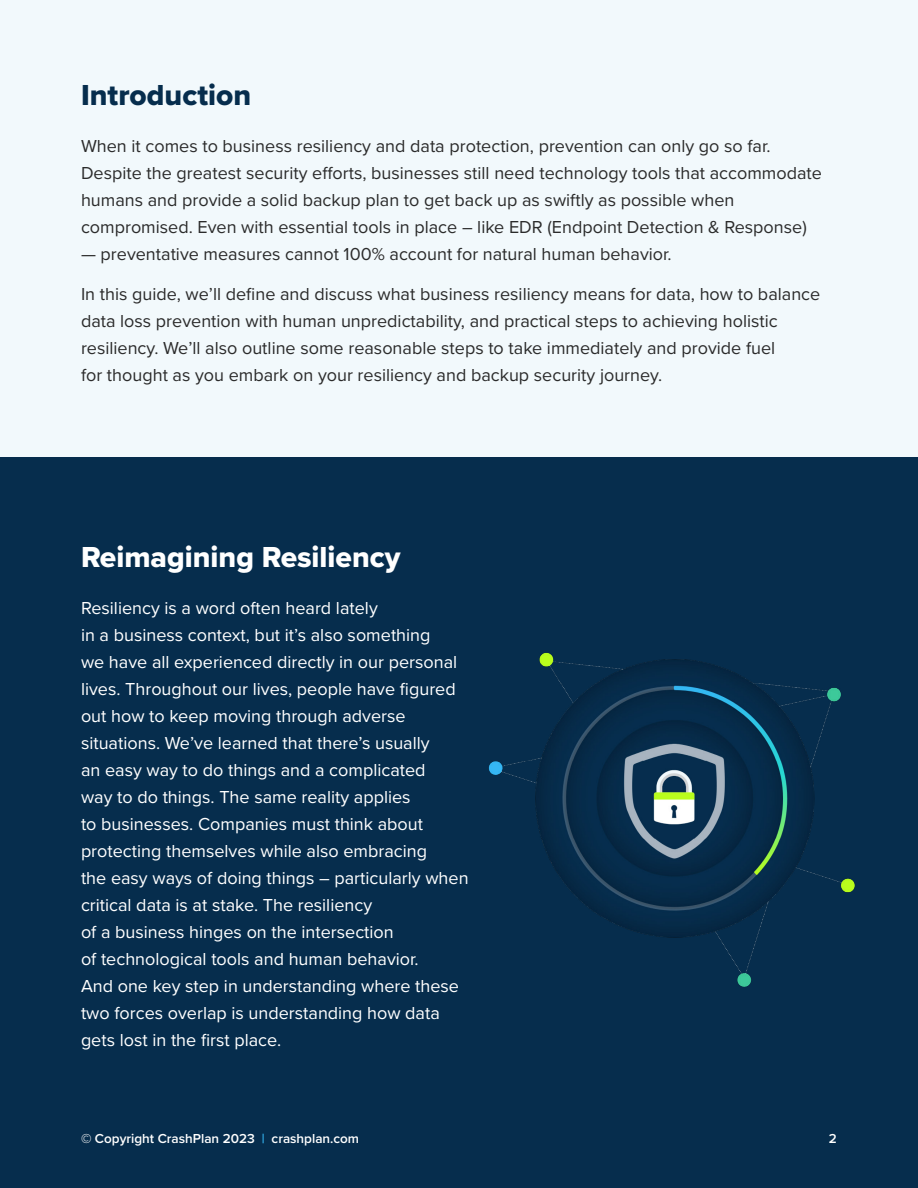
<style>
.page{position:relative;width:918px;height:1188px;background:#062d4d}
.page>*{position:absolute;margin:0;border:0;box-sizing:border-box;transform-origin:0 0}
.t1{font:30px "Proxima Nova Extrabld";color:#fff}
.t2{font:30px "Proxima Nova Extrabld";color:#062d4d}
.t3{font:18px/27px "Proxima Nova";color:#2b2b2b}
.t4{font:18px/27px "Proxima Nova";color:#fff}
.t5{font:600 13.5px "Proxima Nova";color:#fff}
.s1{color:#35b7f4}
</style>
<div class="page">
<div style="left:0;top:0;width:918px;height:457px;background:#f2f9fc"></div>
<img style="left:489px;top:652px;width:366px;height:335px">
<h1 class="t2" style="left:81px;top:72px;width:172px">Introduction</h1>
<p class="t3" style="left:81px;top:132px;width:743px">When it comes to business resiliency and data protection, prevention can only go so far.<br>Despite the greatest security efforts, businesses still need technology tools that accommodate humans and provide a solid backup plan to get back up as swiftly as possible when compromised. Even with essential tools in place – like EDR (Endpoint Detection &amp; Response)</p>
<p class="t3" style="left:81px;top:240px;width:592px">— preventative measures cannot 100% account for natural human behavior.</p>
<p class="t3" style="left:81px;top:280px;width:741px">In this guide, we’ll define and discuss what business resiliency means for data, how to balance data loss prevention with human unpredictability, and practical steps to achieving holistic resiliency. We’ll also outline some reasonable steps to take immediately and provide fuel<br>for thought as you embark on your resiliency and backup security journey.</p>
<h1 class="t1" style="left:81px;top:534px;width:321px">Reimagining Resiliency</h1>
<p class="t4" style="left:81px;top:594px;width:389px">Resiliency is a word often heard lately<br>in a business context, but it’s also something<br>we have all experienced directly in our personal lives. Throughout our lives, people have figured out how to keep moving through adverse situations. We’ve learned that there’s usually<br>an easy way to do things and a complicated<br>way to do things. The same reality applies<br>to businesses. Companies must think about protecting themselves while also embracing<br>the easy ways of doing things – particularly when critical data is at stake. The resiliency<br>of a business hinges on the intersection<br>of technological tools and human behavior.<br>And one key step in understanding where these two forces overlap is understanding how data gets lost in the first place.</p>
<p class="t5" style="left:81px;top:1128px;width:280px">© Copyright CrashPlan 2023 <span class="s1">|</span> crashplan.com</p>
<p class="t5" style="left:829px;top:1128px;width:10px">2</p>
</div>
